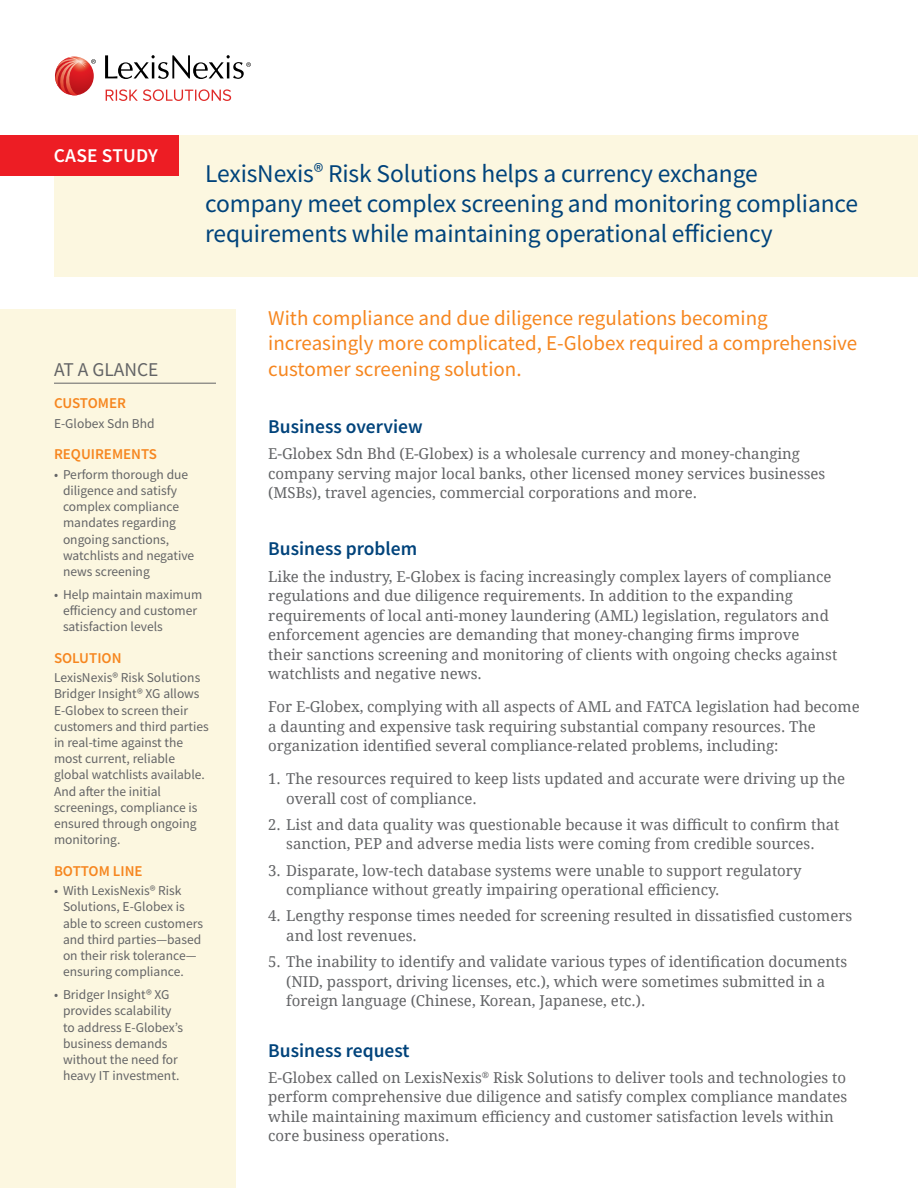
<style>
.page{position:relative;width:918px;height:1188px;background:#fff}
.page>*{position:absolute;margin:0;border:0;box-sizing:border-box;transform-origin:0 0}
.t1{font:25.5px/30px "Source Sans Pro";letter-spacing:-.005em;color:#00437b}
.t2{font:21px/25.5px "Source Sans Pro";color:#f6861f}
.t3{font:600 19.5px "Source Sans Pro";color:#00437b}
.t4{font:19.5px "Source Sans Pro";color:#636466}
.t5{font:600 19.5px "Source Sans Pro";letter-spacing:.01em;color:#fff}
.t6{font:15px/19.5px "Droid Serif";color:#636466}
.t7{font:600 15px "Source Sans Pro";color:#f6861f}
.t8{font:13.5px/16.2px "Source Sans Pro";color:#636466}
.s1{font-size:22.5px}
</style>
<div class="page">
<div style="left:0;top:309px;width:236px;height:879px;background:#fcf7e0"></div>
<hr style="left:54px;top:383px;width:162px;height:1px;background:#636466">
<div style="left:54px;top:135px;width:864px;height:141px;background:#fcf7e0"></div>
<div style="left:0;top:135px;width:178px;height:40px;background:#ed1d24"></div>
<svg style="left:106px;top:89px;width:125px;height:12px"></svg>
<svg style="left:105px;top:55px;width:146px;height:24px"></svg>
<svg style="left:55px;top:57px;width:41px;height:38px"></svg>
<h3 class="t5" style="left:54px;top:143px;width:106px">CASE STUDY</h3>
<h1 class="t1" style="left:205px;top:159px;width:654px">LexisNexis<span class="s1">®</span> Risk Solutions helps a currency exchange company meet complex screening and monitoring compliance requirements while maintaining operational efficiency</h1>
<h3 class="t4" style="left:54px;top:357px;width:106px">AT A GLANCE</h3>
<p class="t7" style="left:54px;top:394px;width:73px">CUSTOMER</p>
<p class="t8" style="left:54px;top:415px;width:102px">E-Globex Sdn Bhd</p>
<p class="t7" style="left:54px;top:444px;width:105px">REQUIREMENTS</p>
<p class="t8" style="left:63px;top:466px;width:133px;text-indent:-9px">• Perform thorough due diligence and satisfy complex compliance mandates regarding ongoing sanctions, watchlists and negative news screening</p>
<p class="t8" style="left:63px;top:586px;width:141px;text-indent:-9px">• Help maintain maximum efficiency and customer satisfaction levels</p>
<p class="t7" style="left:54px;top:648px;width:69px">SOLUTION</p>
<p class="t8" style="left:54px;top:670px;width:156px">LexisNexis® Risk Solutions<br>Bridger Insight® XG allows<br>E-Globex to screen their customers and third parties in real-time against the most current, reliable global watchlists available.<br>And after the initial screenings, compliance is ensured through ongoing monitoring.</p>
<p class="t7" style="left:54px;top:861px;width:90px">BOTTOM LINE</p>
<p class="t8" style="left:63px;top:882px;width:142px;text-indent:-9px">• With LexisNexis® Risk<br>Solutions, E-Globex is able to screen customers and third parties—based on their risk tolerance— ensuring compliance.</p>
<p class="t8" style="left:63px;top:986px;width:122px;text-indent:-9px">• Bridger Insight® XG provides scalability to address E-Globex’s business demands without the need for heavy IT investment.</p>
<h2 class="t2" style="left:268px;top:305px;width:591px">With compliance and due diligence regulations becoming increasingly more complicated, E-Globex required a comprehensive customer screening solution.</h2>
<h3 class="t3" style="left:268px;top:414px;width:156px">Business overview</h3>
<p class="t6" style="left:268px;top:444px;width:559px">E-Globex Sdn Bhd (E-Globex) is a wholesale currency and money-changing company serving major local banks, other licensed money services businesses (MSBs), travel agencies, commercial corporations and more.</p>
<h3 class="t3" style="left:268px;top:536px;width:150px">Business problem</h3>
<p class="t6" style="left:268px;top:566px;width:571px">Like the industry, E-Globex is facing increasingly complex layers of compliance regulations and due diligence requirements. In addition to the expanding requirements of local anti-money laundering (AML) legislation, regulators and enforcement agencies are demanding that money-changing firms improve their sanctions screening and monitoring of clients with ongoing checks against watchlists and negative news.</p>
<p class="t6" style="left:268px;top:697px;width:593px">For E-Globex, complying with all aspects of AML and FATCA legislation had become a daunting and expensive task requiring substantial company resources. The organization identified several compliance-related problems, including:</p>
<p class="t6" style="left:286px;top:769px;width:561px;text-indent:-18px">1. The resources required to keep lists updated and accurate were driving up the overall cost of compliance.</p>
<p class="t6" style="left:268px;top:814px;width:573px;text-align:center">2. List and data quality was questionable because it was difficult to confirm that sanction, PEP and adverse media lists were coming from credible sources.</p>
<p class="t6" style="left:286px;top:860px;width:517px;text-indent:-18px">3. Disparate, low-tech database systems were unable to support regulatory compliance without greatly impairing operational efficiency.</p>
<p class="t6" style="left:286px;top:906px;width:567px;text-indent:-18px">4. Lengthy response times needed for screening resulted in dissatisfied customers and lost revenues.</p>
<p class="t6" style="left:286px;top:952px;width:563px;text-indent:-18px">5. The inability to identify and validate various types of identification documents (NID, passport, driving licenses, etc.), which were sometimes submitted in a foreign language (Chinese, Korean, Japanese, etc.).</p>
<h3 class="t3" style="left:268px;top:1037px;width:143px">Business request</h3>
<p class="t6" style="left:268px;top:1067px;width:580px">E-Globex called on LexisNexis<sup>®</sup> Risk Solutions to deliver tools and technologies to perform comprehensive due diligence and satisfy complex compliance mandates while maintaining maximum efficiency and customer satisfaction levels within core business operations.</p>
</div>
